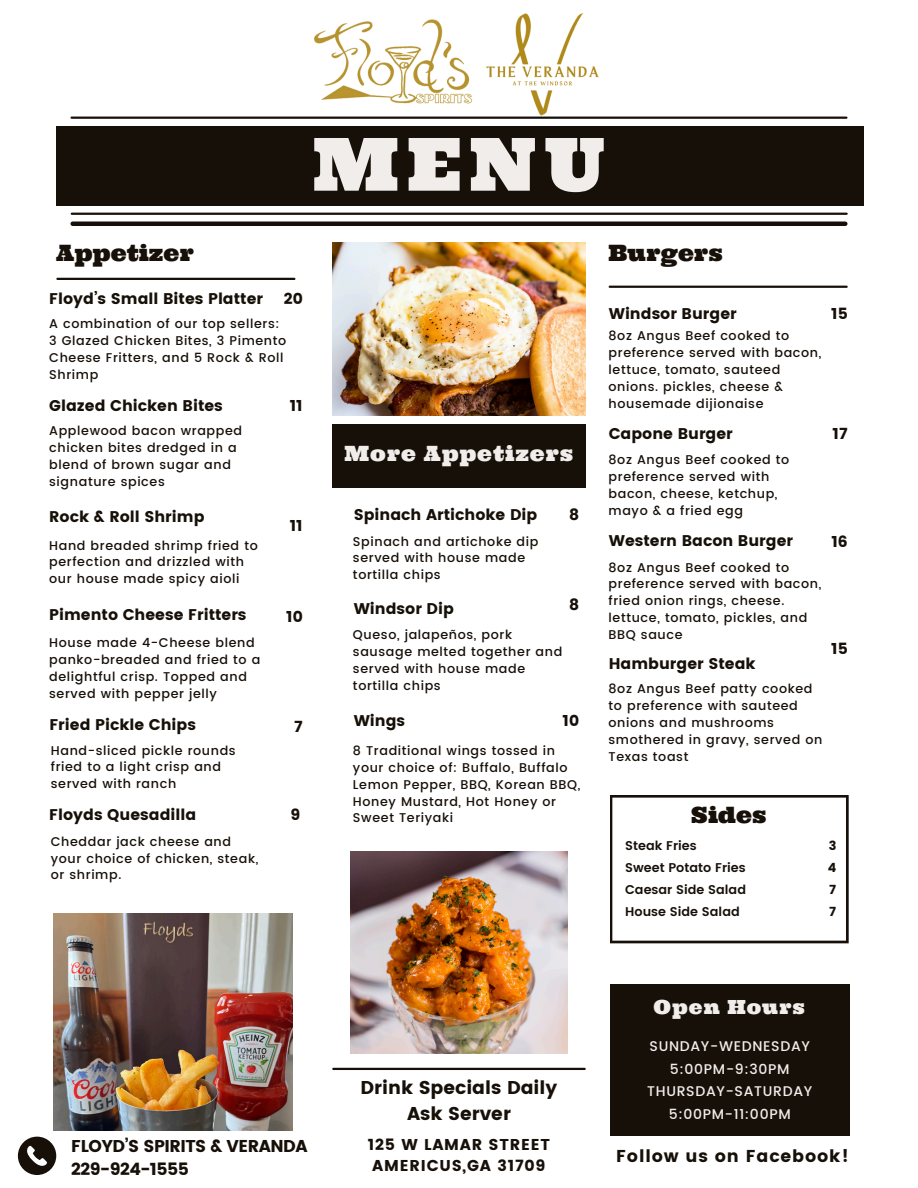
<style>
.page{position:relative;width:918px;height:1188px;background:#fff}
.page>*{position:absolute;margin:0;border:0;box-sizing:border-box;transform-origin:0 0}
.t1{font:73.2px "Ultra";color:#f1edea}
.t2{font:22.5px "Ultra";color:#171009}
.t3{font:21px "Ultra";letter-spacing:.04em;color:#f1edea}
.t4{font:19.5px "Ultra";letter-spacing:.05em;color:#f1edea}
.t5{font:18.45px/25.8px "Poppins";color:#171009;text-align:center}
.t6{font:17.25px "Poppins";letter-spacing:.05em;color:#171009}
.t7{font:17.1px/23.7px "Poppins";letter-spacing:-.03em;color:#171009}
.t8{font:15.75px/21.3px "Poppins";letter-spacing:.05em;color:#171009}
.t9{font:15.45px "Poppins";color:#171009}
.t10{font:500 13.95px "Poppins";letter-spacing:.05em;color:#f1edea}
.t11{font:500 12.75px/17px "Poppins";letter-spacing:.05em;color:#171009}
.t12{font:600 12.75px "Poppins";color:#171009}
.t13{font:12.75px "Poppins";color:#171009}
</style>
<div class="page">
<img style="left:332px;top:243px;width:253px;height:172px">
<img style="left:350px;top:851px;width:217px;height:203px">
<div style="left:56px;top:126px;width:808px;height:80px;background:#171009"></div>
<hr style="left:72px;top:213px;width:775px;height:2px;background:#171009">
<hr style="left:72px;top:117px;width:774px;height:2px;background:#171009">
<hr style="left:73px;top:222px;width:772px;height:4px;background:#171009">
<hr style="left:57px;top:278px;width:237px;height:2px;background:#171009">
<hr style="left:610px;top:286px;width:237px;height:2px;background:#171009">
<hr style="left:333px;top:1068px;width:252px;height:2px;background:#171009">
<div style="left:332px;top:424px;width:254px;height:64px;background:#171009"></div>
<div style="left:611px;top:984px;width:239px;height:152px;background:#171009"></div>
<svg style="left:18px;top:1137px;width:38px;height:38px"></svg>
<img style="left:54px;top:914px;width:239px;height:217px">
<img style="left:300px;top:12px;width:315px;height:107px">
<svg style="left:610px;top:795px;width:239px;height:148px"></svg>
<h1 class="t1" style="left:313px;top:117px;width:294px">MENU</h1>
<h6 class="t2" style="left:56px;top:238px;width:139px">Appetizer</h6>
<p class="t2" style="left:609px;top:238px;width:116px">Burgers</p>
<p class="t9" style="left:49px;top:289px;width:215px">Floyd’s Small Bites Platter</p>
<p class="t9" style="left:284px;top:289px;width:20px">20</p>
<h2 class="t9" style="left:609px;top:305px;width:129px">Windsor Burger</h2>
<p class="t11" style="left:49px;top:315px;width:239px">A combination of our top sellers:<br>3 Glazed Chicken Bites, 3 Pimento<br>Cheese Fritters, and 5 Rock &amp; Roll<br>Shrimp</p>
<p class="t11" style="left:609px;top:327px;width:214px">8oz Angus Beef cooked to preference served with bacon, lettuce, tomato, sauteed onions. pickles, cheese &amp; housemade dijionaise</p>
<h6 class="t11" style="left:49px;top:422px;width:194px">Applewood bacon wrapped chicken bites dredged in a blend of brown sugar and signature spices</h6>
<h6 class="t9" style="left:49px;top:396px;width:175px">Glazed Chicken Bites</h6>
<p class="t9" style="left:290px;top:396px;width:15px">11</p>
<p class="t9" style="left:609px;top:425px;width:126px">Capone Burger</p>
<h6 class="t3" style="left:345px;top:440px;width:230px">More Appetizers</h6>
<p class="t11" style="left:609px;top:451px;width:182px">8oz Angus Beef cooked to preference served with bacon, cheese, ketchup, mayo &amp; a fried egg</p>
<p class="t9" style="left:354px;top:506px;width:185px">Spinach Artichoke Dip</p>
<p class="t9" style="left:569px;top:506px;width:12px">8</p>
<p class="t9" style="left:49px;top:508px;width:157px">Rock &amp; Roll Shrimp</p>
<p class="t9" style="left:290px;top:517px;width:15px">11</p>
<h6 class="t9" style="left:831px;top:305px;width:18px">15</h6>
<h6 class="t9" style="left:833px;top:425px;width:17px">17</h6>
<p class="t11" style="left:49px;top:537px;width:210px">Hand breaded shrimp fried to perfection and drizzled with our house made spicy aioli</p>
<h2 class="t9" style="left:49px;top:605px;width:199px">Pimento Cheese Fritters</h2>
<p class="t11" style="left:49px;top:634px;width:213px">House made 4-Cheese blend panko-breaded and fried to a delightful crisp. Topped and served with pepper jelly</p>
<h6 class="t9" style="left:49px;top:716px;width:148px">Fried Pickle Chips</h6>
<h6 class="t11" style="left:51px;top:742px;width:186px">Hand-sliced pickle rounds fried to a light crisp and served with ranch</h6>
<h5 class="t9" style="left:286px;top:608px;width:18px">10</h5>
<p class="t9" style="left:294px;top:718px;width:10px">7</p>
<p class="t9" style="left:49px;top:806px;width:149px">Floyds Quesadilla</p>
<p class="t9" style="left:291px;top:806px;width:11px">9</p>
<h4 class="t11" style="left:51px;top:833px;width:209px">Cheddar jack cheese and your choice of chicken, steak, or shrimp.</h4>
<p class="t11" style="left:353px;top:533px;width:187px">Spinach and artichoke dip served with house made tortilla chips</p>
<p class="t9" style="left:354px;top:599px;width:102px">Windsor Dip</p>
<p class="t11" style="left:353px;top:626px;width:211px">Queso, jalapeños, pork sausage melted together and served with house made tortilla chips</p>
<h3 class="t9" style="left:569px;top:596px;width:12px">8</h3>
<p class="t9" style="left:354px;top:712px;width:53px">Wings</p>
<h2 class="t11" style="left:353px;top:742px;width:229px">8 Traditional wings tossed in your choice of: Buffalo, Buffalo<br>Lemon Pepper, BBQ, Korean BBQ,<br>Honey Mustard, Hot Honey or<br>Sweet Teriyaki</h2>
<p class="t9" style="left:563px;top:712px;width:18px">10</p>
<p class="t9" style="left:609px;top:532px;width:186px">Western Bacon Burger</p>
<h6 class="t11" style="left:609px;top:559px;width:214px">8oz Angus Beef cooked to preference served with bacon, fried onion rings, cheese. lettuce, tomato, pickles, and<br>BBQ sauce</h6>
<h6 class="t9" style="left:609px;top:655px;width:148px">Hamburger Steak</h6>
<p class="t11" style="left:609px;top:680px;width:215px">8oz Angus Beef patty cooked to preference with sauteed onions and mushrooms smothered in gravy, served on<br>Texas toast</p>
<p class="t9" style="left:831px;top:532px;width:18px">16</p>
<h5 class="t9" style="left:831px;top:640px;width:18px">15</h5>
<h6 class="t2" style="left:691px;top:801px;width:77px">Sides</h6>
<p class="t12" style="left:625px;top:838px;width:73px">Steak Fries</p>
<p class="t12" style="left:625px;top:860px;width:122px">Sweet Potato Fries</p>
<h6 class="t12" style="left:625px;top:882px;width:122px">Caesar Side Salad</h6>
<p class="t12" style="left:625px;top:904px;width:116px">House Side Salad</p>
<p class="t13" style="left:829px;top:838px;width:9px">3</p>
<p class="t13" style="left:828px;top:860px;width:10px">4</p>
<h6 class="t13" style="left:829px;top:882px;width:9px">7</h6>
<p class="t13" style="left:829px;top:904px;width:9px">7</p>
<p class="t5" style="left:361px;top:1075px;width:198px">Drink Specials Daily<br>Ask Server</p>
<p class="t4" style="left:654px;top:994px;width:153px">Open Hours</p>
<p class="t10" style="left:650px;top:1038px;width:162px">SUNDAY-WEDNESDAY</p>
<p class="t10" style="left:670px;top:1061px;width:121px">5:00PM-9:30PM</p>
<p class="t10" style="left:647px;top:1083px;width:167px">THURSDAY-SATURDAY</p>
<p class="t10" style="left:669px;top:1106px;width:123px">5:00PM-11:00PM</p>
<p class="t7" style="left:71px;top:1134px;width:238px">FLOYD’S SPIRITS &amp; VERANDA<br>229-924-1555</p>
<p class="t8" style="left:368px;top:1134px;width:184px">125 W LAMAR STREET<br>AMERICUS,GA 31709</p>
<p class="t6" style="left:616px;top:1146px;width:234px">Follow us on Facebook!</p>
</div>
